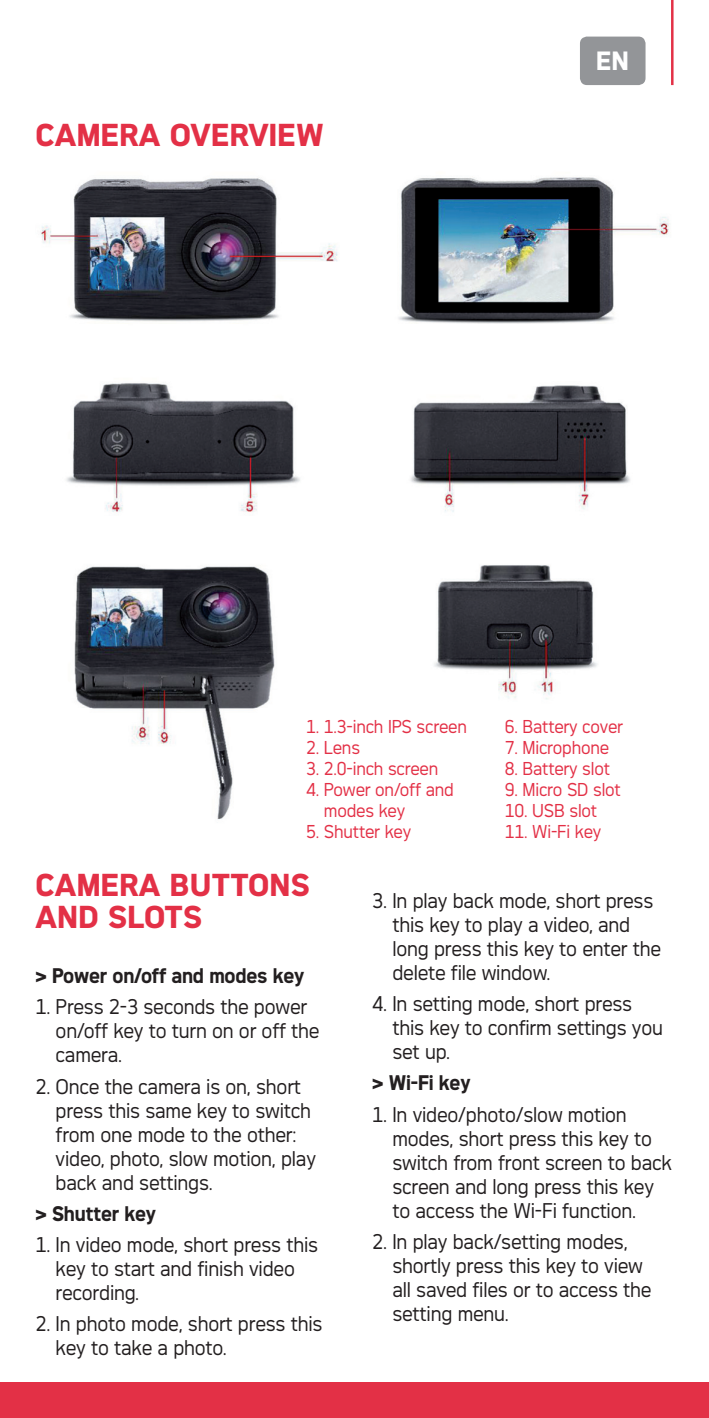
<style>
.page{position:relative;width:709px;height:1418px;background:#fff}
.page>*{position:absolute;margin:0;border:0;box-sizing:border-box;transform-origin:0 0}
.t1{font:700 30px/32.5px "Agfa Photo Thalis";letter-spacing:.01em;color:#e33046}
.t2{font:700 25px "Agfa Photo Thalis";color:#fff}
.t3{font:20px/24px "Agfa Photo Thalis";letter-spacing:-.01em;color:#231f20;scale:.95 1}
.t4{font:700 20px "Agfa Photo Thalis";letter-spacing:-.015em;color:#231f20;scale:.95 1}
.t5{font:17.5px/21px "Agfa Photo Thalis";letter-spacing:-.01em;color:#e33046;scale:.95 1}
</style>
<div class="page">
<div style="left:0;top:1382px;width:709px;height:35px;background:#e33046"></div>
<div style="left:580px;top:37px;width:65px;height:48px;background:#939598;border-radius:7px"></div>
<hr style="left:671px;top:0;width:2px;height:85px;background:#e33046">
<img style="left:41px;top:177px;width:628px;height:643px">
<h1 class="t1" style="left:35px;top:118px;width:290px">CAMERA OVERVIEW</h1>
<p class="t2" style="left:596px;top:46px;width:16px">EN</p>
<p class="t5" style="left:306px;top:715px;width:170px">1. 1.3-inch IPS screen</p>
<p class="t5" style="left:306px;top:736px;width:58px">2. Lens</p>
<p class="t5" style="left:306px;top:757px;width:140px">3. 2.0-inch screen</p>
<p class="t5" style="left:324px;top:778px;width:138px;text-indent:-18px">4. Power on/off and modes key</p>
<p class="t5" style="left:306px;top:820px;width:112px">5. Shutter key</p>
<p class="t5" style="left:505px;top:715px;width:126px">6. Battery cover</p>
<p class="t5" style="left:505px;top:736px;width:111px">7. Microphone</p>
<p class="t5" style="left:505px;top:757px;width:112px">8. Battery slot</p>
<p class="t5" style="left:505px;top:778px;width:124px">9. Micro SD slot</p>
<p class="t5" style="left:505px;top:799px;width:99px">10. USB slot</p>
<p class="t5" style="left:505px;top:820px;width:103px">11. Wi-Fi key</p>
<h1 class="t1" style="left:35px;top:867px;width:276px">CAMERA BUTTONS<br>AND SLOTS</h1>
<p class="t4" style="left:35px;top:963px;width:284px">&gt; POWER ON/OFF AND MODES KEY</p>
<p class="t3" style="left:56px;top:994px;width:279px;text-indent:-20px">1. Press 2-3 seconds the power on/off key to turn on or off the camera.</p>
<p class="t3" style="left:56px;top:1073px;width:275px;text-indent:-20px">2. Once the camera is on, short press this same key to switch from one mode to the other: video, photo, slow motion, play back and settings.</p>
<p class="t4" style="left:35px;top:1201px;width:128px">&gt; SHUTTER KEY</p>
<p class="t3" style="left:56px;top:1232px;width:278px;text-indent:-20px">1. In video mode, short press this key to start and finish video recording.</p>
<p class="t3" style="left:56px;top:1311px;width:282px;text-indent:-20px">2. In photo mode, short press this key to take a photo.</p>
<p class="t3" style="left:392px;top:888px;width:284px;text-indent:-20px">3. In play back mode, short press this key to play a video, and long press this key to enter the delete file window.</p>
<p class="t3" style="left:392px;top:991px;width:286px;text-indent:-20px">4. In setting mode, short press this key to confirm settings you set up.</p>
<p class="t4" style="left:372px;top:1071px;width:105px">&gt; WI-FI KEY</p>
<p class="t3" style="left:392px;top:1101px;width:296px;text-indent:-20px">1. In video/photo/slow motion modes, short press this key to switch from front screen to back screen and long press this key to access the Wi-Fi function.</p>
<p class="t3" style="left:392px;top:1228px;width:274px;text-indent:-20px">2. In play back/setting modes, shortly press this key to view all saved files or to access the setting menu.</p>
</div>
